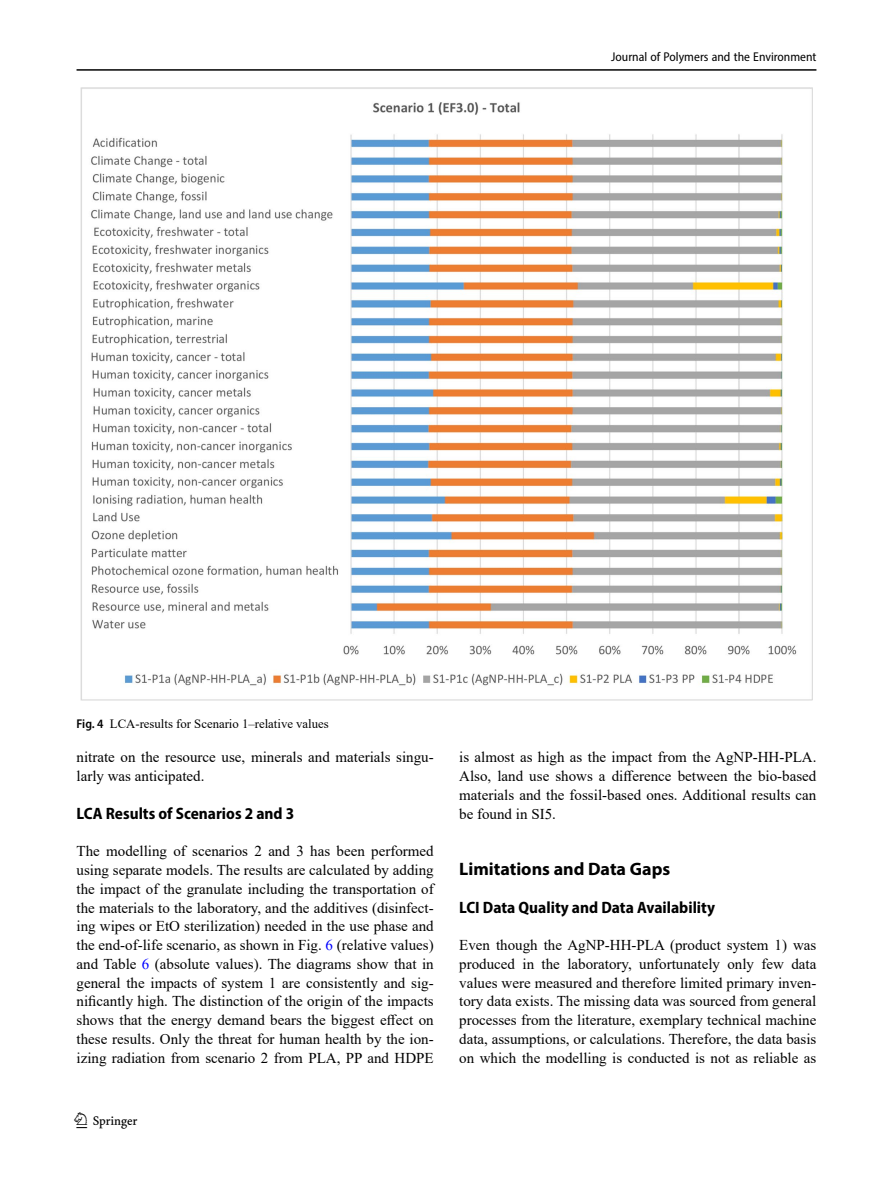
<style>
.page{position:relative;width:893px;height:1187px;background:#fff}
.page>*{position:absolute;margin:0;border:0;box-sizing:border-box;transform-origin:0 0}
.t1{font:22.5px "Springnew";color:#000}
.Head_1{font:700 18px "Myriad Pro";color:#000}
.Head_2_After_1{font:700 semi-condensed 16.5px "Myriad Pro";color:#000}
.Head_2{font:700 semi-condensed 16.5px "Myriad Pro";color:#000}
.Body_Text{font:15px/18.8px "Times New Roman";color:#000;text-align:justify}
.Body_Text_Indent{font:15px/18.8px "Times New Roman";color:#000}
.Figure_Caption{font:12.75px "Times New Roman";color:#000}
.t2{font:semi-condensed 12.75px "Myriad Pro";color:#000}
.s1{font-family:"Myriad Pro";font-weight:600;font-stretch:semi-condensed}
.s2{color:#00f}
</style>
<div class="page">
<hr style="left:77px;top:69px;width:739px;height:2px;background:#000">
<img style="left:80px;top:87px;width:733px;height:613px">
<p class="t2" style="left:611px;top:49px;width:207px">Journal of Polymers and the Environment</p>
<p class="Figure_Caption" style="left:77px;top:714px;width:254px"><span class="s1">Fig. 4</span> LCA-results for Scenario 1–relative values</p>
<p class="Body_Text_Indent" style="left:77px;top:747px;width:359px">nitrate on the resource use, minerals and materials singu&shy;larly was anticipated.</p>
<p class="Head_2" style="left:77px;top:802px;width:219px">LCA Results of Scenarios 2 and 3</p>
<p class="Body_Text" style="left:77px;top:841px;width:359px">The modelling of scenarios 2 and 3 has been performed using separate models. The results are calculated by adding the impact of the granulate including the transportation of the materials to the laboratory, and the additives (disinfect&shy;ing wipes or EtO sterilization) needed in the use phase and the end-of-life scenario, as shown in Fig. <span class="s2">6</span> (relative values) and Table <span class="s2">6</span> (absolute values). The diagrams show that in general the impacts of system 1 are consistently and sig&shy;nificantly high. The distinction of the origin of the impacts shows that the energy demand bears the biggest effect on these results. Only the threat for human health by the ion&shy;izing radiation from scenario 2 from PLA, PP and HDPE</p>
<h1 class="t1" style="left:77px;top:1107px;width:63px">1 3</h1>
<p class="Body_Text" style="left:459px;top:747px;width:359px">is almost as high as the impact from the AgNP-HH-PLA.<br>Also, land use shows a difference between the bio-based materials and the fossil-based ones. Additional results can be found in SI5.</p>
<p class="Head_1" style="left:459px;top:857px;width:212px">Limitations and Data Gaps</p>
<p class="Head_2_After_1" style="left:459px;top:896px;width:257px">LCI Data Quality and Data Availability</p>
<p class="Body_Text" style="left:459px;top:935px;width:359px">Even though the AgNP-HH-PLA (product system 1) was produced in the laboratory, unfortunately only few data values were measured and therefore limited primary inven&shy;tory data exists. The missing data was sourced from general processes from the literature, exemplary technical machine data, assumptions, or calculations. Therefore, the data basis on which the modelling is conducted is not as reliable as</p>
</div>
